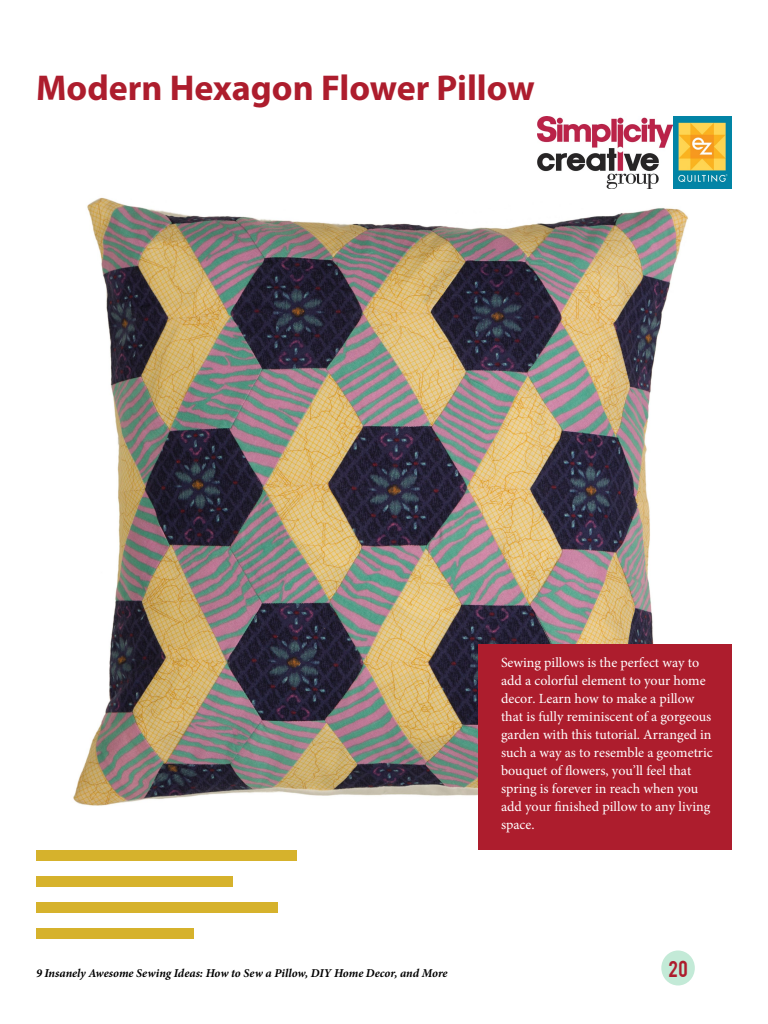
<style>
.page{position:relative;width:768px;height:1024px;background:#fff}
.page>*{position:absolute;margin:0;border:0;box-sizing:border-box;transform-origin:0 0}
.t1{font:700 36px "Myriad Pro";color:#ad1d2d}
.t2{font:18px "Bebas";color:#ad1d2d}
.t3{font:14px/18px "Minion Pro";color:#fff}
.t4{font:italic 700 12px "Minion Pro";letter-spacing:-.005em;color:#000}
</style>
<div class="page">
<div style="left:661px;top:951px;width:34px;height:34px;background:#c3ead7;border-radius:50%"></div>
<img style="left:73px;top:188px;width:636px;height:618px">
<div style="left:36px;top:876px;width:197px;height:11px;background:#d6b22c"></div>
<div style="left:36px;top:902px;width:242px;height:11px;background:#d6b22c"></div>
<div style="left:36px;top:928px;width:158px;height:11px;background:#d6b22c"></div>
<div style="left:36px;top:850px;width:261px;height:11px;background:#d6b22c"></div>
<div style="left:478px;top:645px;width:254px;height:205px;background:#ad1d2d"></div>
<img style="left:538px;top:116px;width:194px;height:72px">
<h1 class="t1" style="left:36px;top:64px;width:500px">Modern Hexagon Flower Pillow</h1>
<p class="t3" style="left:501px;top:654px;width:213px">Sewing pillows is the perfect way to add a colorful element to your home decor. Learn how to make a pillow that is fully reminiscent of a gorgeous garden with this tutorial. Arranged in such a way as to resemble a geometric bouquet of flowers, you’ll feel that spring is forever in reach when you add your finished pillow to any living space.</p>
<p class="t4" style="left:36px;top:964px;width:413px">9 Insanely Awesome Sewing Ideas: How to Sew a Pillow, DIY Home Decor, and More</p>
<p class="t2" style="left:668px;top:956px;width:21px">20</p>
</div>
